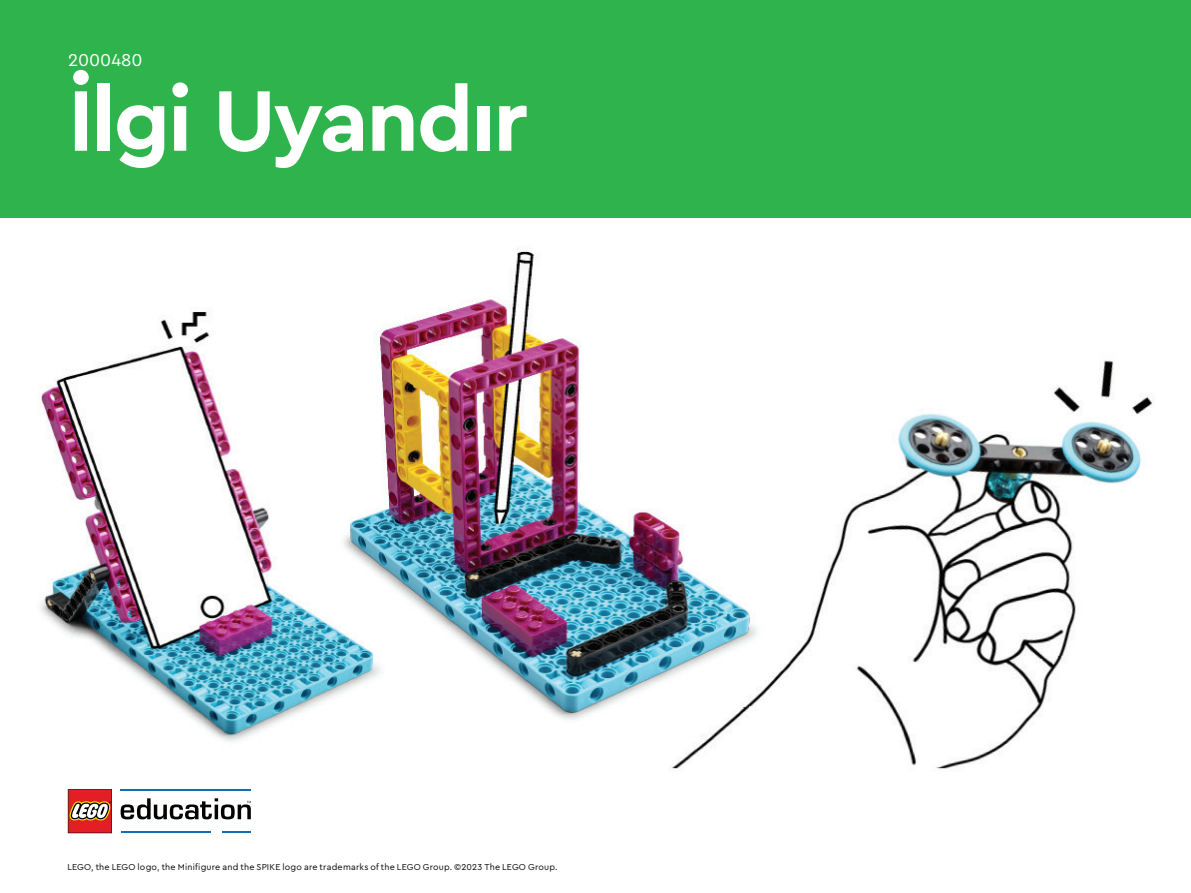
<style>
.page{position:relative;width:1191px;height:893px;background:#fff}
.page>*{position:absolute;margin:0;border:0;box-sizing:border-box;transform-origin:0 0}
.t1{font:700 90px "Cera Pro";letter-spacing:-.025em;color:#fff}
.t2{font:18px "Cera Pro";color:#fff}
.t3{font:9px "Cera Pro";letter-spacing:.025em;color:#040503}
</style>
<div class="page">
<div style="left:0;top:0;width:1191px;height:217px;background:#2fb34d"></div>
<img style="left:38px;top:248px;width:1116px;height:556px">
<hr style="left:121px;top:789px;width:130px;height:2px;background:#126db7">
<hr style="left:121px;top:831px;width:90px;height:2px;background:#126db7">
<hr style="left:222px;top:831px;width:29px;height:2px;background:#126db7">
<svg style="left:121px;top:798px;width:130px;height:21px"></svg>
<svg style="left:68px;top:789px;width:44px;height:44px;background:#c54e44"></svg>
<h2 class="t2" style="left:68px;top:48px;width:76px">2000480</h2>
<h1 class="t1" style="left:68px;top:61px;width:461px">İlgi Uyandır</h1>
<p class="t3" style="left:68px;top:861px;width:491px">LEGO, the LEGO logo, the Minifigure and the SPIKE logo are trademarks of the LEGO Group. ©2023 The LEGO Group.</p>
</div>
